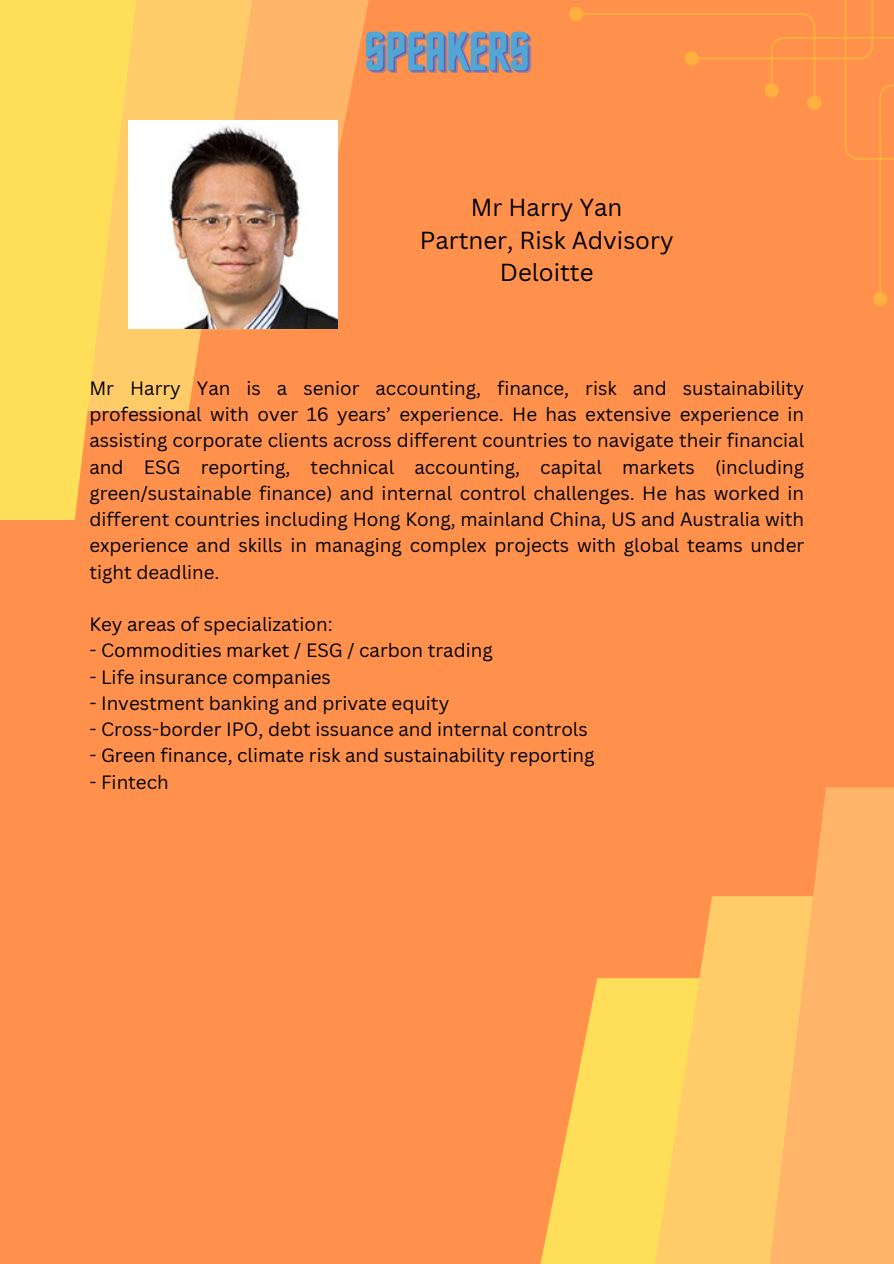
<style>
.page{position:relative;width:894px;height:1264px;background:#fff}
.page>*{position:absolute;margin:0;border:0;box-sizing:border-box;transform-origin:0 0}
.t1{font:55.5px "Horta";color:#53a6d4}
.t2{font:24px/32.7px "Canva Sans";color:#000;text-align:center}
.t3{font:18.75px/26.2px "Canva Sans";color:#000;text-align:justify}
</style>
<div class="page">
<div style="left:0;top:0;width:893px;height:1263px;background:#ff914d"></div>
<svg style="left:258px;top:0;width:111px;height:329px;fill:#ffb569"></svg>
<svg style="left:144px;top:0;width:114px;height:411px;fill:#ffcc69"></svg>
<svg style="left:0;top:0;width:144px;height:520px;background:#ffd45a"></svg>
<svg style="left:540px;top:978px;width:102px;height:285px;fill:#ffde59"></svg>
<svg style="left:642px;top:896px;width:114px;height:367px;background:#ffc861"></svg>
<svg style="left:756px;top:787px;width:137px;height:476px;background:#ffb566"></svg>
<svg style="left:569px;top:0;width:324px;height:306px"></svg>
<img style="left:129px;top:121px;width:208px;height:208px">
<p class="t1" style="left:363px;top:28px;width:167px">SPEAKERS</p>
<p class="t2" style="left:419px;top:190px;width:255px">Mr Harry Yan<br>Partner, Risk Advisory<br>Deloitte</p>
<p class="t3" style="left:89px;top:374px;width:716px">Mr Harry Yan is a senior accounting, finance, risk and sustainability professional with over 16 years’ experience. He has extensive experience in assisting corporate clients across different countries to navigate their financial and ESG reporting, technical accounting, capital markets (including green/sustainable finance) and internal control challenges. He has worked in different countries including Hong Kong, mainland China, US and Australia with experience and skills in managing complex projects with global teams under tight deadline.</p>
<h1 class="t3" style="left:89px;top:610px;width:245px">Key areas of specialization:</h1>
<p class="t3" style="left:89px;top:637px;width:405px">- Commodities market / ESG / carbon trading</p>
<h2 class="t3" style="left:89px;top:663px;width:243px">- Life insurance companies</h2>
<p class="t3" style="left:89px;top:689px;width:361px">- Investment banking and private equity</p>
<p class="t3" style="left:89px;top:715px;width:499px">- Cross-border IPO, debt issuance and internal controls</p>
<p class="t3" style="left:89px;top:742px;width:506px">- Green finance, climate risk and sustainability reporting</p>
<p class="t3" style="left:89px;top:768px;width:81px">- Fintech</p>
</div>
